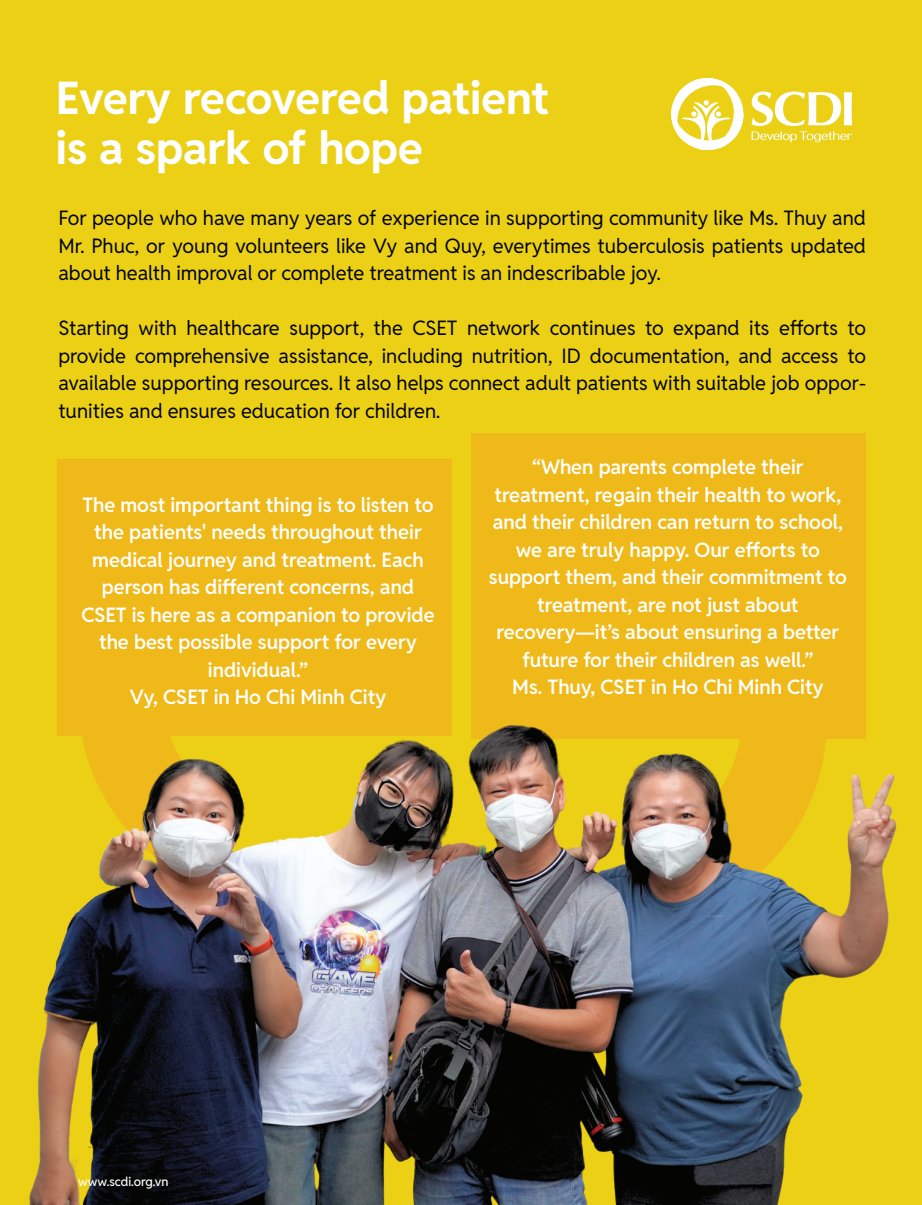
<style>
.page{position:relative;width:922px;height:1205px;background:#fff}
.page>*{position:absolute;margin:0;border:0;box-sizing:border-box;transform-origin:0 0}
.t1{font:700 45px/50px "Reddit Sans";letter-spacing:-.005em;color:#fff}
.t2{font:600 20px/27.5px "Reddit Sans";color:#fff;text-align:center}
.t3{font:20px/27.5px "Reddit Sans";color:#040503;text-align:justify}
.t4{font:500 12.5px "Reddit Sans";letter-spacing:-.005em;color:#fff}
</style>
<div class="page">
<div style="left:0;top:0;width:921px;height:1205px;background:#ebd016"></div>
<div style="left:471px;top:433px;width:394px;height:305px;background:#efb91a"></div>
<div style="left:57px;top:459px;width:395px;height:277px;background:#efb91a"></div>
<img style="left:29px;top:543px;width:868px;height:662px">
<svg style="left:671px;top:78px;width:181px;height:73px"></svg>
<h1 class="t1" style="left:56px;top:69px;width:494px">Every recovered patient is a spark of hope</h1>
<p class="t3" style="left:58px;top:203px;width:809px">For people who have many years of experience in supporting community like Ms. Thuy and Mr. Phuc, or young volunteers like Vy and Quy, everytimes tuberculosis patients updated about health improval or complete treatment is an indescribable joy.</p>
<p class="t3" style="left:58px;top:313px;width:809px">Starting with healthcare support, the CSET network continues to expand its efforts to provide comprehensive assistance, including nutrition, ID documentation, and access to available supporting resources. It also helps connect adult patients with suitable job oppor&shy;tunities and ensures education for children.</p>
<p class="t2" style="left:81px;top:489px;width:355px">The most important thing is to listen to the patients' needs throughout their medical journey and treatment. Each person has different concerns, and<br>CSET is here as a companion to provide the best possible support for every individual.”<br>Vy, CSET in Ho Chi Minh City</p>
<p class="t2" style="left:488px;top:451px;width:359px">“When parents complete their treatment, regain their health to work, and their children can return to school, we are truly happy. Our efforts to support them, and their commitment to treatment, are not just about recovery—it’s about ensuring a better future for their children as well.”<br>Ms. Thuy, CSET in Ho Chi Minh City</p>
<p class="t4" style="left:78px;top:1171px;width:92px">www.scdi.org.vn</p>
</div>
